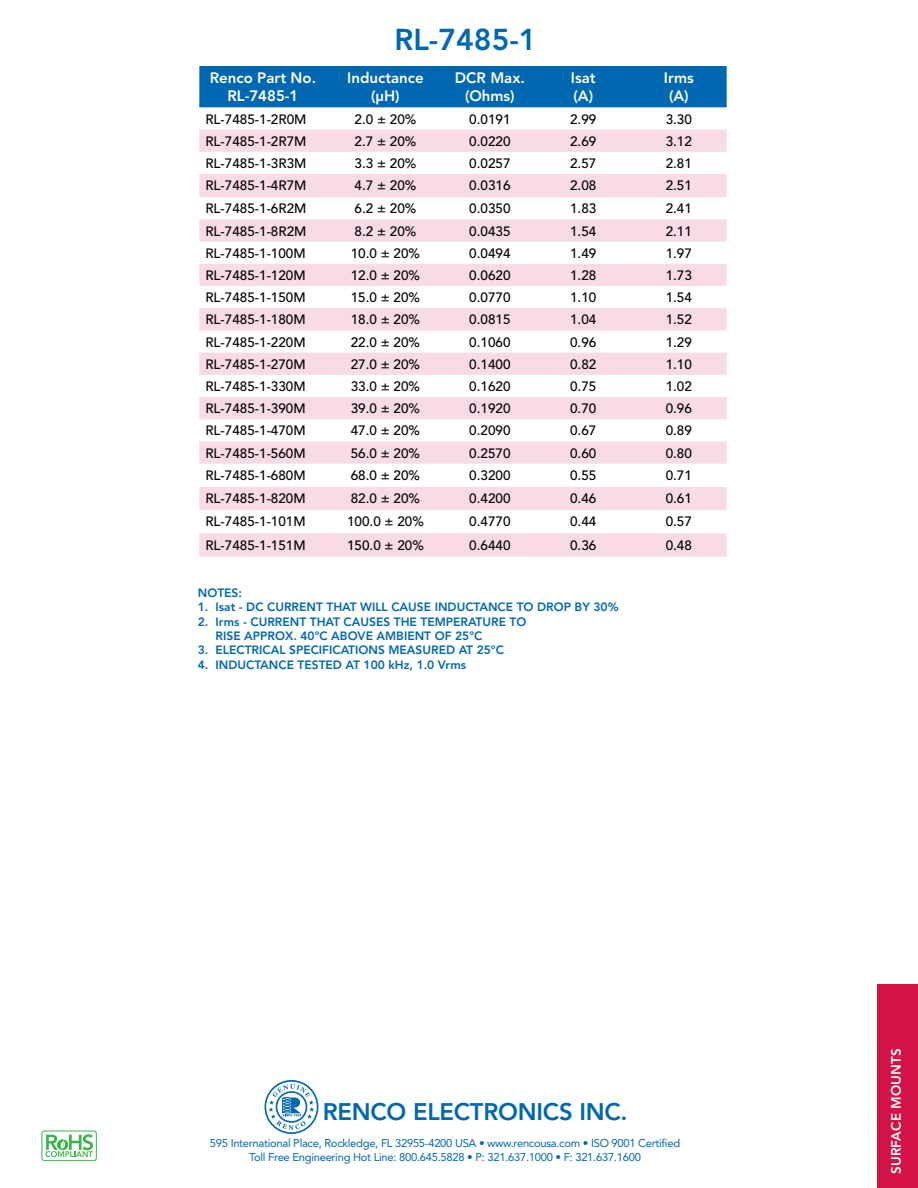
<style>
.page{position:relative;width:918px;height:1188px;background:#fff}
.page>*{position:absolute;margin:0;border:0;box-sizing:border-box;transform-origin:0 0}
.t1{font:800 30px "Avenir LT Std";color:#0067b1}
.t2{font:800 23.85px "Avenir LT Std";letter-spacing:-.01em;color:#0067b1}
.t3{font:800 15px/18px "Avenir LT Std";color:#fff;text-align:center}
.t4{font:500 13.5px "Avenir LT Std";color:#000}
.t5{font:800 13.5px "Avenir LT Std";letter-spacing:.01em;color:#fff}
.t6{font:800 12px/14.4px "Avenir LT Std";color:#0067b1}
.t7{font:11.25px "Avenir LT Std";letter-spacing:-.025em;color:#0067b1}
</style>
<div class="page">
<div style="left:877px;top:984px;width:41px;height:204px;background:#d31245"></div>
<svg style="left:264px;top:1080px;width:55px;height:54px"></svg>
<svg style="left:45px;top:1134px;width:48px;height:23px"></svg>
<div style="left:42px;top:1131px;width:55px;height:30px;border:1px solid #39b54a;border-radius:3px"></div>
<div style="left:199px;top:66px;width:528px;height:41px;background:#0067b1"></div>
<svg style="left:199px;top:130px;width:528px;height:67px"></svg>
<svg style="left:199px;top:219px;width:528px;height:338px"></svg>
<h1 class="t1" style="left:395px;top:22px;width:144px">RL-7485-1</h1>
<p class="t3" style="left:210px;top:69px;width:108px">Renco Part No.<br>RL-7485-1</p>
<p class="t3" style="left:347px;top:69px;width:78px">Inductance (µH)</p>
<p class="t3" style="left:455px;top:69px;width:71px">DCR Max. (Ohms)</p>
<p class="t3" style="left:571px;top:69px;width:26px;text-align:left">Isat (A)</p>
<p class="t3" style="left:664px;top:69px;width:31px">Irms (A)</p>
<p class="t4" style="left:205px;top:111px;width:103px">RL-7485-1-2R0M</p>
<p class="t4" style="left:355px;top:111px;width:63px">2.0 ± 20%</p>
<p class="t4" style="left:469px;top:111px;width:43px">0.0191</p>
<p class="t4" style="left:570px;top:111px;width:28px">2.99</p>
<p class="t4" style="left:666px;top:111px;width:28px">3.30</p>
<p class="t4" style="left:205px;top:133px;width:103px">RL-7485-1-2R7M</p>
<p class="t4" style="left:355px;top:133px;width:63px">2.7 ± 20%</p>
<p class="t4" style="left:469px;top:133px;width:43px">0.0220</p>
<p class="t4" style="left:570px;top:133px;width:28px">2.69</p>
<p class="t4" style="left:666px;top:133px;width:28px">3.12</p>
<p class="t4" style="left:205px;top:155px;width:103px">RL-7485-1-3R3M</p>
<p class="t4" style="left:355px;top:155px;width:63px">3.3 ± 20%</p>
<p class="t4" style="left:469px;top:155px;width:43px">0.0257</p>
<p class="t4" style="left:570px;top:155px;width:28px">2.57</p>
<p class="t4" style="left:666px;top:155px;width:28px">2.81</p>
<p class="t4" style="left:205px;top:178px;width:103px">RL-7485-1-4R7M</p>
<p class="t4" style="left:355px;top:178px;width:63px">4.7 ± 20%</p>
<p class="t4" style="left:469px;top:178px;width:43px">0.0316</p>
<p class="t4" style="left:570px;top:178px;width:28px">2.08</p>
<p class="t4" style="left:666px;top:178px;width:28px">2.51</p>
<p class="t4" style="left:205px;top:201px;width:103px">RL-7485-1-6R2M</p>
<p class="t4" style="left:355px;top:201px;width:63px">6.2 ± 20%</p>
<p class="t4" style="left:469px;top:201px;width:43px">0.0350</p>
<p class="t4" style="left:570px;top:201px;width:28px">1.83</p>
<p class="t4" style="left:666px;top:201px;width:28px">2.41</p>
<p class="t4" style="left:205px;top:223px;width:103px">RL-7485-1-8R2M</p>
<p class="t4" style="left:355px;top:223px;width:63px">8.2 ± 20%</p>
<p class="t4" style="left:469px;top:223px;width:43px">0.0435</p>
<p class="t4" style="left:570px;top:223px;width:28px">1.54</p>
<p class="t4" style="left:666px;top:223px;width:28px">2.11</p>
<p class="t4" style="left:205px;top:245px;width:102px">RL-7485-1-100M</p>
<p class="t4" style="left:351px;top:245px;width:71px">10.0 ± 20%</p>
<p class="t4" style="left:469px;top:245px;width:43px">0.0494</p>
<p class="t4" style="left:570px;top:245px;width:28px">1.49</p>
<p class="t4" style="left:666px;top:245px;width:28px">1.97</p>
<p class="t4" style="left:205px;top:268px;width:102px">RL-7485-1-120M</p>
<p class="t4" style="left:351px;top:268px;width:71px">12.0 ± 20%</p>
<p class="t4" style="left:469px;top:268px;width:43px">0.0620</p>
<p class="t4" style="left:570px;top:268px;width:28px">1.28</p>
<p class="t4" style="left:666px;top:268px;width:28px">1.73</p>
<p class="t4" style="left:205px;top:290px;width:102px">RL-7485-1-150M</p>
<p class="t4" style="left:351px;top:290px;width:71px">15.0 ± 20%</p>
<p class="t4" style="left:469px;top:290px;width:43px">0.0770</p>
<p class="t4" style="left:570px;top:290px;width:28px">1.10</p>
<p class="t4" style="left:666px;top:290px;width:28px">1.54</p>
<p class="t4" style="left:205px;top:312px;width:102px">RL-7485-1-180M</p>
<p class="t4" style="left:351px;top:312px;width:71px">18.0 ± 20%</p>
<p class="t4" style="left:469px;top:312px;width:43px">0.0815</p>
<p class="t4" style="left:570px;top:312px;width:28px">1.04</p>
<p class="t4" style="left:666px;top:312px;width:28px">1.52</p>
<p class="t4" style="left:205px;top:334px;width:102px">RL-7485-1-220M</p>
<p class="t4" style="left:351px;top:334px;width:71px">22.0 ± 20%</p>
<p class="t4" style="left:469px;top:334px;width:43px">0.1060</p>
<p class="t4" style="left:570px;top:334px;width:28px">0.96</p>
<p class="t4" style="left:666px;top:334px;width:28px">1.29</p>
<p class="t4" style="left:205px;top:356px;width:102px">RL-7485-1-270M</p>
<p class="t4" style="left:351px;top:356px;width:71px">27.0 ± 20%</p>
<p class="t4" style="left:469px;top:356px;width:43px">0.1400</p>
<p class="t4" style="left:570px;top:356px;width:28px">0.82</p>
<p class="t4" style="left:666px;top:356px;width:28px">1.10</p>
<p class="t4" style="left:205px;top:379px;width:102px">RL-7485-1-330M</p>
<p class="t4" style="left:351px;top:379px;width:71px">33.0 ± 20%</p>
<p class="t4" style="left:469px;top:379px;width:43px">0.1620</p>
<p class="t4" style="left:570px;top:379px;width:28px">0.75</p>
<p class="t4" style="left:666px;top:379px;width:28px">1.02</p>
<p class="t4" style="left:205px;top:401px;width:102px">RL-7485-1-390M</p>
<p class="t4" style="left:351px;top:401px;width:71px">39.0 ± 20%</p>
<p class="t4" style="left:469px;top:401px;width:43px">0.1920</p>
<p class="t4" style="left:570px;top:401px;width:28px">0.70</p>
<p class="t4" style="left:666px;top:401px;width:28px">0.96</p>
<p class="t4" style="left:205px;top:423px;width:102px">RL-7485-1-470M</p>
<p class="t4" style="left:351px;top:423px;width:71px">47.0 ± 20%</p>
<p class="t4" style="left:469px;top:423px;width:43px">0.2090</p>
<p class="t4" style="left:570px;top:423px;width:28px">0.67</p>
<p class="t4" style="left:666px;top:423px;width:28px">0.89</p>
<p class="t4" style="left:205px;top:445px;width:102px">RL-7485-1-560M</p>
<p class="t4" style="left:351px;top:445px;width:71px">56.0 ± 20%</p>
<p class="t4" style="left:469px;top:445px;width:43px">0.2570</p>
<p class="t4" style="left:570px;top:445px;width:28px">0.60</p>
<p class="t4" style="left:666px;top:445px;width:28px">0.80</p>
<p class="t4" style="left:205px;top:467px;width:102px">RL-7485-1-680M</p>
<p class="t4" style="left:351px;top:467px;width:71px">68.0 ± 20%</p>
<p class="t4" style="left:469px;top:467px;width:43px">0.3200</p>
<p class="t4" style="left:570px;top:467px;width:28px">0.55</p>
<p class="t4" style="left:666px;top:467px;width:28px">0.71</p>
<p class="t4" style="left:205px;top:491px;width:102px">RL-7485-1-820M</p>
<p class="t4" style="left:351px;top:491px;width:71px">82.0 ± 20%</p>
<p class="t4" style="left:469px;top:491px;width:43px">0.4200</p>
<p class="t4" style="left:570px;top:491px;width:28px">0.46</p>
<p class="t4" style="left:666px;top:491px;width:28px">0.61</p>
<p class="t4" style="left:205px;top:514px;width:102px">RL-7485-1-101M</p>
<p class="t4" style="left:347px;top:514px;width:78px">100.0 ± 20%</p>
<p class="t4" style="left:469px;top:514px;width:43px">0.4770</p>
<p class="t4" style="left:570px;top:514px;width:28px">0.44</p>
<p class="t4" style="left:666px;top:514px;width:28px">0.57</p>
<p class="t4" style="left:205px;top:537px;width:102px">RL-7485-1-151M</p>
<p class="t4" style="left:347px;top:537px;width:78px">150.0 ± 20%</p>
<p class="t4" style="left:469px;top:537px;width:43px">0.6440</p>
<p class="t4" style="left:570px;top:537px;width:28px">0.36</p>
<p class="t4" style="left:666px;top:537px;width:28px">0.48</p>
<p class="t6" style="left:198px;top:585px;width:46px">NOTES:</p>
<p class="t6" style="left:198px;top:600px;width:422px">1. Isat - DC CURRENT THAT WILL CAUSE INDUCTANCE TO DROP BY 30%</p>
<p class="t6" style="left:216px;top:614px;width:312px;text-indent:-18px">2. Irms - CURRENT THAT CAUSES THE TEMPERATURE TO<br>RISE APPROX. 40ºC ABOVE AMBIENT OF 25ºC</p>
<p class="t6" style="left:198px;top:643px;width:308px">3. ELECTRICAL SPECIFICATIONS MEASURED AT 25ºC</p>
<p class="t6" style="left:198px;top:657px;width:270px">4. INDUCTANCE TESTED AT 100 kHz, 1.0 Vrms</p>
<h2 class="t2" style="left:323px;top:1097px;width:306px">RENCO ELECTRONICS INC.</h2>
<p class="t7" style="left:210px;top:1136px;width:472px">595 International Place, Rockledge, FL 32955-4200 USA • www.rencousa.com • ISO 9001 Certified</p>
<p class="t7" style="left:249px;top:1150px;width:393px">Toll Free Engineering Hot Line: 800.645.5828 • P: 321.637.1000 • F: 321.637.1600</p>
<p class="t5" style="left:888px;top:1174px;width:127px;rotate:-90deg">SURFACE MOUNTS</p>
</div>
